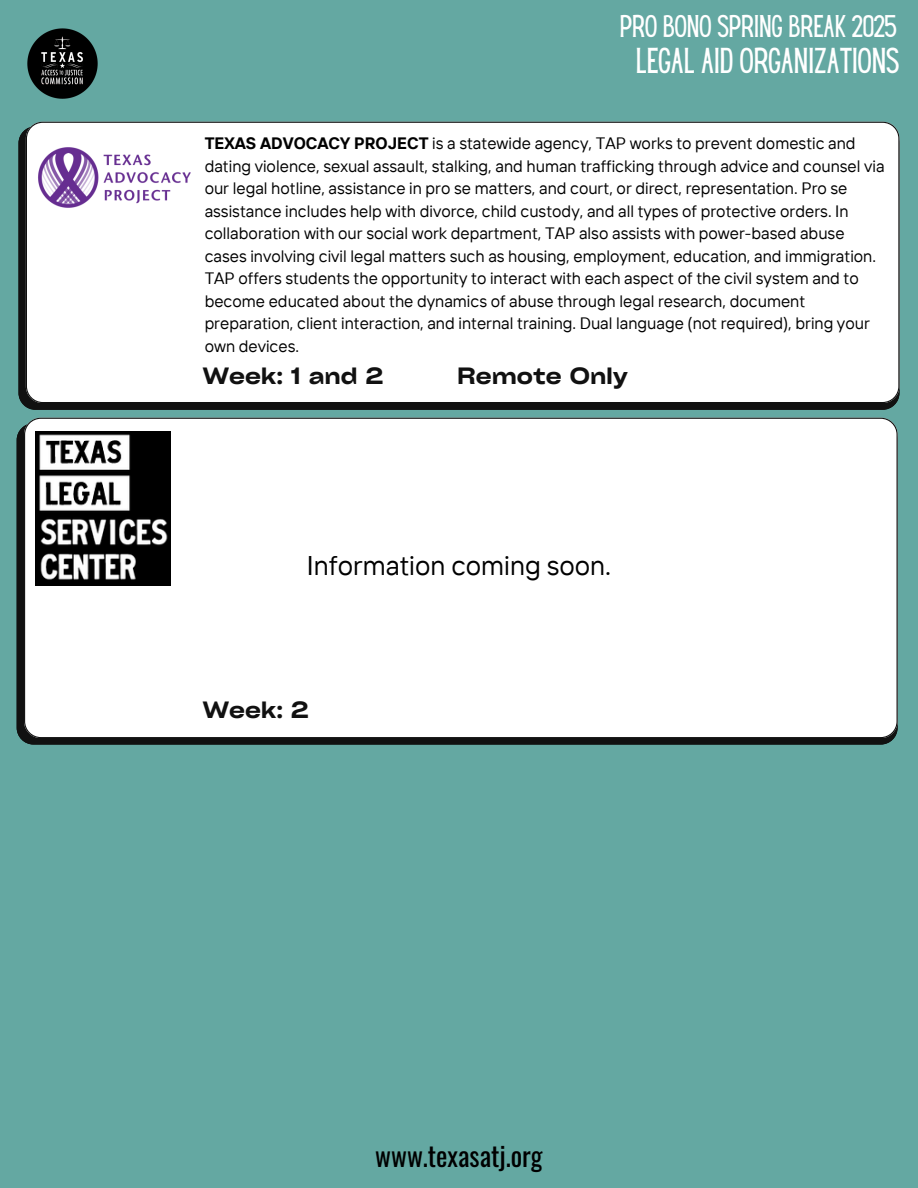
<style>
.page{position:relative;width:918px;height:1188px;background:#64a8a2}
.page>*{position:absolute;margin:0;border:0;box-sizing:border-box;transform-origin:0 0}
.t1{font:31.5px "Hey Gotcha";color:#fff}
.t2{font:27.45px "Hey Gotcha";color:#fff}
.t3{font:27px "TT Interphases";color:#000}
.t4{font:27px "Oswald";color:#000}
.t5{font:600 expanded 22.65px "Cy Grotesk";color:#111}
.t6{font:16.5px/22.5px "TT Interphases";color:#000}
.s1{font-weight:700}
</style>
<div class="page">
<img style="left:27px;top:28px;width:71px;height:71px">
<svg style="left:18px;top:129px;width:878px;height:281px;background:#131616"></svg>
<div style="left:26px;top:122px;width:873px;height:281px;background:#fff"></div>
<img style="left:34px;top:143px;width:162px;height:68px">
<svg style="left:17px;top:426px;width:877px;height:319px;background:#131515"></svg>
<div style="left:24px;top:418px;width:874px;height:320px;background:#fff"></div>
<img style="left:36px;top:431px;width:135px;height:155px">
<h3 class="t2" style="left:620px;top:15px;width:279px">PRO BONO SPRING BREAK 2025</h3>
<p class="t1" style="left:636px;top:48px;width:264px">LEGAL AID ORGANIZATIONS</p>
<p class="t6" style="left:205px;top:132px;width:681px"><span class="s1">TEXAS ADVOCACY PROJECT</span> is a statewide agency, TAP works to prevent domestic and dating violence, sexual assault, stalking, and human trafficking through advice and counsel via our legal hotline, assistance in pro se matters, and court, or direct, representation. Pro se assistance includes help with divorce, child custody, and all types of protective orders. In collaboration with our social work department, TAP also assists with power-based abuse cases involving civil legal matters such as housing, employment, education, and immigration.<br>TAP offers students the opportunity to interact with each aspect of the civil system and to become educated about the dynamics of abuse through legal research, document preparation, client interaction, and internal training. Dual language (not required), bring your own devices.</p>
<p class="t5" style="left:203px;top:362px;width:182px">Week: 1 and 2</p>
<h3 class="t5" style="left:457px;top:362px;width:172px">Remote Only</h3>
<h2 class="t3" style="left:307px;top:548px;width:306px">Information coming soon.</h2>
<h2 class="t5" style="left:203px;top:695px;width:107px">Week: 2</h2>
<h2 class="t4" style="left:375px;top:1134px;width:169px">www.texasatj.org</h2>
</div>
